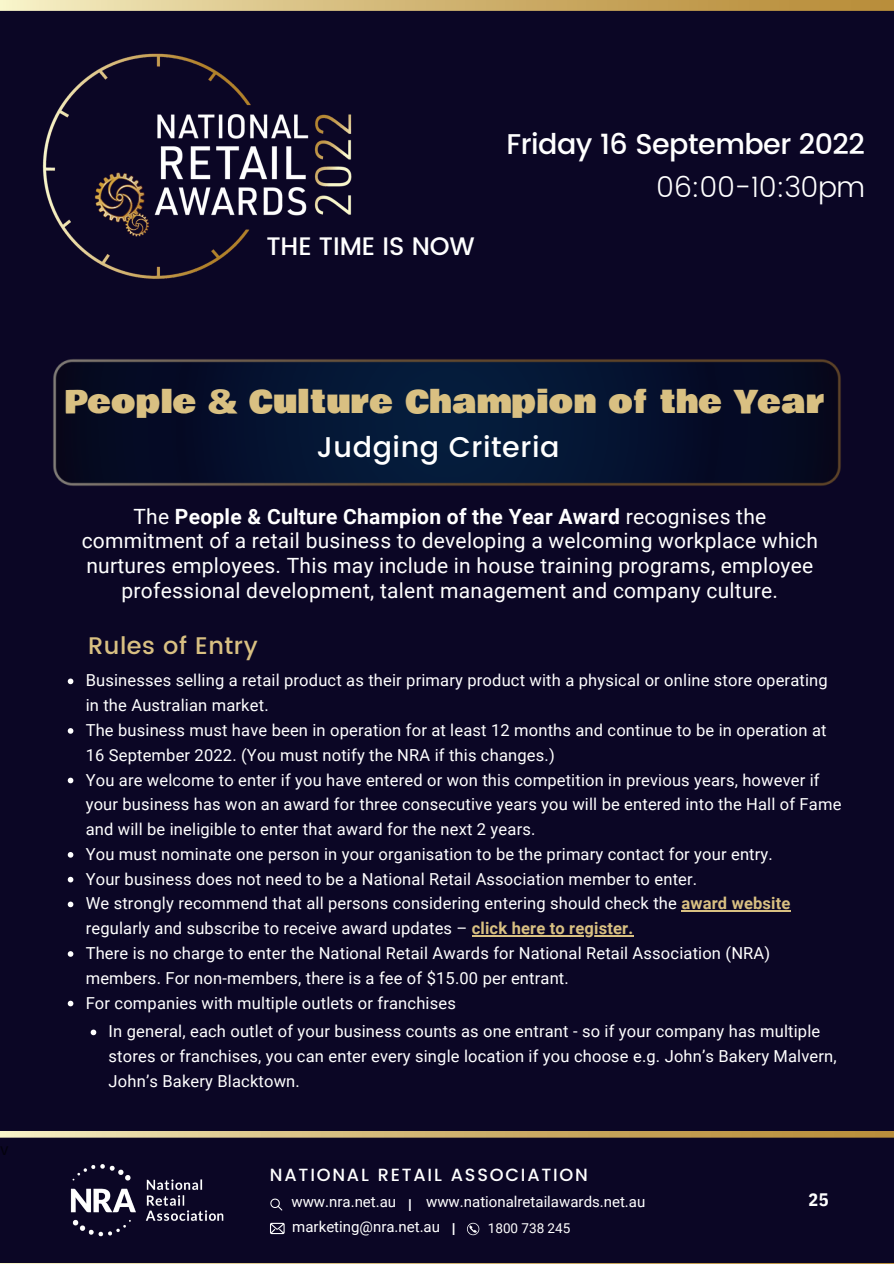
<style>
.page{position:relative;width:894px;height:1264px;background:#fff}
.page>*{position:absolute;margin:0;border:0;box-sizing:border-box;transform-origin:0 0}
.t1{font:31.5px "Bowlby One";letter-spacing:.02em;color:#d9c082}
.t2{font:500 28.5px "Poppins";letter-spacing:-.02em;color:#fff}
.t3{font:500 28.5px "Poppins";letter-spacing:.02em;color:#fff}
.t4{font:300 28.5px "Poppins";letter-spacing:-.02em;color:#fff}
.t5{font:500 25.35px "Poppins";letter-spacing:-.005em;color:#fff}
.t6{font:500 24px "Poppins";letter-spacing:.02em;color:#d9c082}
.t7{font:21px/24.8px "Roboto";letter-spacing:.015em;color:#fff;text-align:center}
.t8{font:700 18px "IBM Plex Sans Cond";color:#fff}
.t9{font:18px "Source Sans Pro";color:#000}
.t10{font:500 17.7px "Poppins";letter-spacing:.1em;color:#fff}
.t11{font:16.5px/24.8px "Roboto";letter-spacing:.01em;color:#fff}
.t12{font:15px "Roboto";color:#fff}
.t13{font:13.5px "Roboto";color:#fff}
.s1{font-weight:700}
.s2{font-weight:700;color:#d9c082}
</style>
<div class="page">
<div style="left:0;top:0;width:893px;height:1263px;background:#0b0625"></div>
<img style="left:0;top:0;width:893px;height:10px">
<img style="left:53px;top:359px;width:788px;height:127px">
<svg style="left:68px;top:678px;width:5px;height:6px"></svg>
<svg style="left:68px;top:728px;width:5px;height:5px"></svg>
<svg style="left:68px;top:777px;width:5px;height:6px"></svg>
<svg style="left:68px;top:852px;width:5px;height:5px"></svg>
<svg style="left:68px;top:876px;width:5px;height:6px"></svg>
<svg style="left:68px;top:901px;width:5px;height:6px"></svg>
<hr style="left:681px;top:910px;width:109px;height:1px;background:#d9c082">
<hr style="left:471px;top:935px;width:162px;height:1px;background:#d9c082">
<svg style="left:68px;top:951px;width:5px;height:5px"></svg>
<svg style="left:68px;top:1000px;width:5px;height:6px"></svg>
<img style="left:42px;top:53px;width:310px;height:226px">
<img style="left:0;top:1131px;width:893px;height:6px">
<img style="left:70px;top:1164px;width:154px;height:73px">
<svg style="left:467px;top:1222px;width:12px;height:13px"></svg>
<svg style="left:270px;top:1222px;width:14px;height:11px"></svg>
<svg style="left:270px;top:1198px;width:12px;height:12px"></svg>
<svg style="left:91px;top:1029px;width:5px;height:6px"></svg>
<p class="t9" style="left:0;top:1137px;width:10px">v</p>
<p class="t2" style="left:506px;top:127px;width:360px">Friday 16 September 2022</p>
<p class="t5" style="left:266px;top:232px;width:210px">THE TIME IS NOW</p>
<p class="t4" style="left:656px;top:171px;width:210px">06:00-10:30pm</p>
<p class="t1" style="left:64px;top:378px;width:762px">People &amp; Culture Champion of the Year</p>
<p class="t3" style="left:317px;top:431px;width:244px">Judging Criteria</p>
<p class="t7" style="left:82px;top:504px;width:737px">The <span class="s1">People &amp; Culture Champion of the Year Award</span> recognises the commitment of a retail business to developing a welcoming workplace which nurtures employees. This may include in house training programs, employee professional development, talent management and company culture.</p>
<p class="t6" style="left:88px;top:631px;width:171px">Rules of Entry</p>
<p class="t11" style="left:86px;top:668px;width:743px">Businesses selling a retail product as their primary product with a physical or online store operating in the Australian market.</p>
<p class="t11" style="left:86px;top:718px;width:742px">The business must have been in operation for at least 12 months and continue to be in operation at<br>16 September 2022. (You must notify the NRA if this changes.)</p>
<p class="t11" style="left:86px;top:767px;width:757px">You are welcome to enter if you have entered or won this competition in previous years, however if your business has won an award for three consecutive years you will be entered into the Hall of Fame and will be ineligible to enter that award for the next 2 years.</p>
<p class="t11" style="left:86px;top:841px;width:688px">You must nominate one person in your organisation to be the primary contact for your entry.</p>
<p class="t11" style="left:86px;top:866px;width:613px">Your business does not need to be a National Retail Association member to enter.</p>
<p class="t11" style="left:86px;top:891px;width:706px">We strongly recommend that all persons considering entering should check the <span class="s2">award website </span>regularly and subscribe to receive award updates – <span class="s2">click here to register.</span></p>
<p class="t11" style="left:86px;top:941px;width:686px">There is no charge to enter the National Retail Awards for National Retail Association (NRA) members. For non-members, there is a fee of $15.00 per entrant.</p>
<p class="t11" style="left:86px;top:990px;width:371px">For companies with multiple outlets or franchises</p>
<p class="t11" style="left:109px;top:1019px;width:729px">In general, each outlet of your business counts as one entrant - so if your company has multiple stores or franchises, you can enter every single location if you choose e.g. John’s Bakery Malvern,<br>John’s Bakery Blacktown.</p>
<p class="t10" style="left:270px;top:1164px;width:319px">NATIONAL RETAIL ASSOCIATION</p>
<p class="t12" style="left:291px;top:1193px;width:106px">www.nra.net.au</p>
<p class="t12" style="left:426px;top:1193px;width:221px">www.nationalretailawards.net.au</p>
<p class="t12" style="left:292px;top:1218px;width:149px">marketing@nra.net.au</p>
<p class="t13" style="left:487px;top:1220px;width:84px">1800 738 245</p>
<p class="t11" style="left:407px;top:1192px;width:6px">I</p>
<p class="t11" style="left:451px;top:1216px;width:6px">I</p>
<p class="t8" style="left:808px;top:1187px;width:21px">25</p>
</div>
